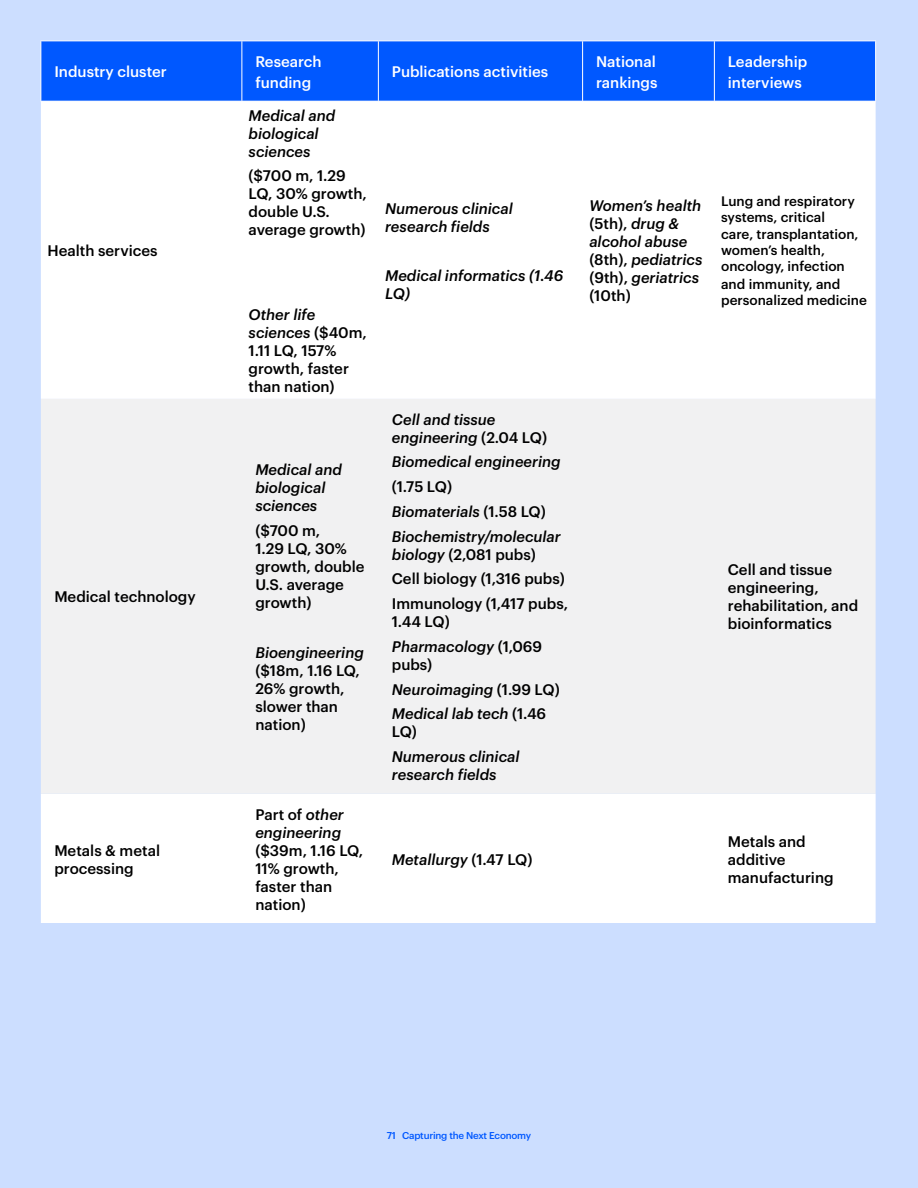
<style>
.page{position:relative;width:918px;height:1188px;background:#ccdeff}
.page>*{position:absolute;margin:0;border:0;box-sizing:border-box;transform-origin:0 0}
.t1{font:500 15px/18px "Graphik";color:#000}
.t2{font:italic 500 15px/18px "Graphik";color:#000}
.t3{font:500 15px/21px "Graphik";color:#fff}
.t4{font:500 13.5px/16.2px "Graphik";color:#000}
.t5{font:500 9.75px "Graphik";letter-spacing:-.02em;color:#0058ff}
.s1{font-style:italic}
.s2{font-style:normal}
</style>
<div class="page">
<div style="left:41px;top:41px;width:834px;height:60px;background:#0058ff"></div>
<div style="left:41px;top:102px;width:835px;height:821px;background:#fff"></div>
<div style="left:41px;top:399px;width:835px;height:395px;background:#f1f1f2"></div>
<hr style="left:40px;top:40px;width:202px;height:1px;background:#fff">
<hr style="left:40px;top:41px;width:1px;height:60px;background:#fff">
<hr style="left:242px;top:40px;width:136px;height:1px;background:#fff">
<hr style="left:242px;top:41px;width:1px;height:60px;background:#fff">
<hr style="left:378px;top:40px;width:205px;height:1px;background:#fff">
<hr style="left:378px;top:41px;width:1px;height:60px;background:#fff">
<hr style="left:583px;top:40px;width:131px;height:1px;background:#fff">
<hr style="left:582px;top:41px;width:1px;height:60px;background:#fff">
<hr style="left:714px;top:40px;width:162px;height:1px;background:#fff">
<hr style="left:714px;top:41px;width:1px;height:60px;background:#fff">
<hr style="left:875px;top:41px;width:1px;height:60px;background:#fff">
<hr style="left:40px;top:101px;width:202px;height:1px;background:#fff">
<hr style="left:242px;top:101px;width:136px;height:1px;background:#fff">
<hr style="left:378px;top:101px;width:205px;height:1px;background:#fff">
<hr style="left:583px;top:101px;width:131px;height:1px;background:#fff">
<hr style="left:714px;top:101px;width:162px;height:1px;background:#fff">
<p class="t3" style="left:54px;top:60px;width:114px">Industry cluster</p>
<p class="t3" style="left:255px;top:49px;width:68px">Research funding</p>
<p class="t3" style="left:392px;top:60px;width:158px">Publications activities</p>
<p class="t3" style="left:596px;top:49px;width:63px">National rankings</p>
<p class="t3" style="left:728px;top:49px;width:81px">Leadership interviews</p>
<p class="t1" style="left:48px;top:241px;width:111px">Health services</p>
<p class="t1" style="left:54px;top:587px;width:143px">Medical technology</p>
<p class="t1" style="left:54px;top:840px;width:107px">Metals &amp; metal processing</p>
<p class="t2" style="left:249px;top:105px;width:88px">Medical and biological sciences</p>
<p class="t1" style="left:249px;top:166px;width:120px">($700 m, 1.29<br>LQ, 30% growth, double U.S. average growth)</p>
<p class="t1" style="left:249px;top:304px;width:120px"><span class="s1">Other life sciences</span> ($40m,<br>1.11 LQ, 157% growth, faster than nation)</p>
<p class="t2" style="left:255px;top:460px;width:88px">Medical and biological sciences</p>
<p class="t1" style="left:255px;top:520px;width:111px">($700 m,<br>1.29 LQ, 30% growth, double<br>U.S. average growth)</p>
<p class="t2" style="left:255px;top:642px;width:110px">Bioengineering</p>
<p class="t1" style="left:255px;top:660px;width:106px">($18m, 1.16 LQ,<br>26% growth, slower than nation)</p>
<p class="t2" style="left:385px;top:198px;width:129px">Numerous clinical research fields</p>
<p class="t2" style="left:385px;top:265px;width:180px">Medical informatics (1.46<br>LQ)</p>
<p class="t2" style="left:392px;top:409px;width:157px">Cell and tissue engineering <span class="s2">(2.04 LQ)</span></p>
<p class="t2" style="left:392px;top:452px;width:170px">Biomedical engineering</p>
<p class="t2" style="left:392px;top:473px;width:170px;line-height:24.8px"><span class="s2">(1.75 LQ)<br></span>Biomaterials <span class="s2">(1.58 LQ)<br></span>Biochemistry/molecular</p>
<p class="t1" style="left:392px;top:541px;width:178px;line-height:24.8px"><span class="s1">biology</span> (2,081 pubs)<br>Cell biology (1,316 pubs)<br>Immunology (1,417 pubs,</p>
<p class="t1" style="left:392px;top:608px;width:152px;line-height:24.8px">1.44 LQ)<br><span class="s1">Pharmacology</span> (1,069</p>
<p class="t2" style="left:392px;top:651px;width:169px;line-height:24.8px"><span class="s2">pubs)<br></span>Neuroimaging <span class="s2">(1.99 LQ)<br></span>Medical lab tech <span class="s2">(1.46</span></p>
<p class="t1" style="left:392px;top:722px;width:27px">LQ)</p>
<p class="t2" style="left:392px;top:746px;width:129px">Numerous clinical research fields</p>
<p class="t2" style="left:255px;top:804px;width:90px"><span class="s2">Part of</span> other engineering</p>
<p class="t1" style="left:255px;top:840px;width:109px">($39m, 1.16 LQ,<br>11% growth, faster than nation)</p>
<p class="t2" style="left:392px;top:849px;width:142px">Metallurgy <span class="s2">(1.47 LQ)</span></p>
<p class="t2" style="left:589px;top:196px;width:115px">Women’s health <span class="s2">(5th),</span> drug &amp; alcohol abuse <span class="s2">(8th),</span> pediatrics <span class="s2">(9th),</span> geriatrics <span class="s2">(10th)</span></p>
<p class="t4" style="left:721px;top:192px;width:139px">Lung and respiratory systems, critical care, transplantation, women’s health, oncology, infection</p>
<p class="t4" style="left:721px;top:275px;width:147px">and immunity, and personalized medicine</p>
<p class="t1" style="left:728px;top:560px;width:132px">Cell and tissue engineering, rehabilitation, and bioinformatics</p>
<p class="t1" style="left:728px;top:831px;width:107px">Metals and additive manufacturing</p>
<p class="t5" style="left:387px;top:1128px;width:146px">71 Capturing the Next Economy</p>
</div>
